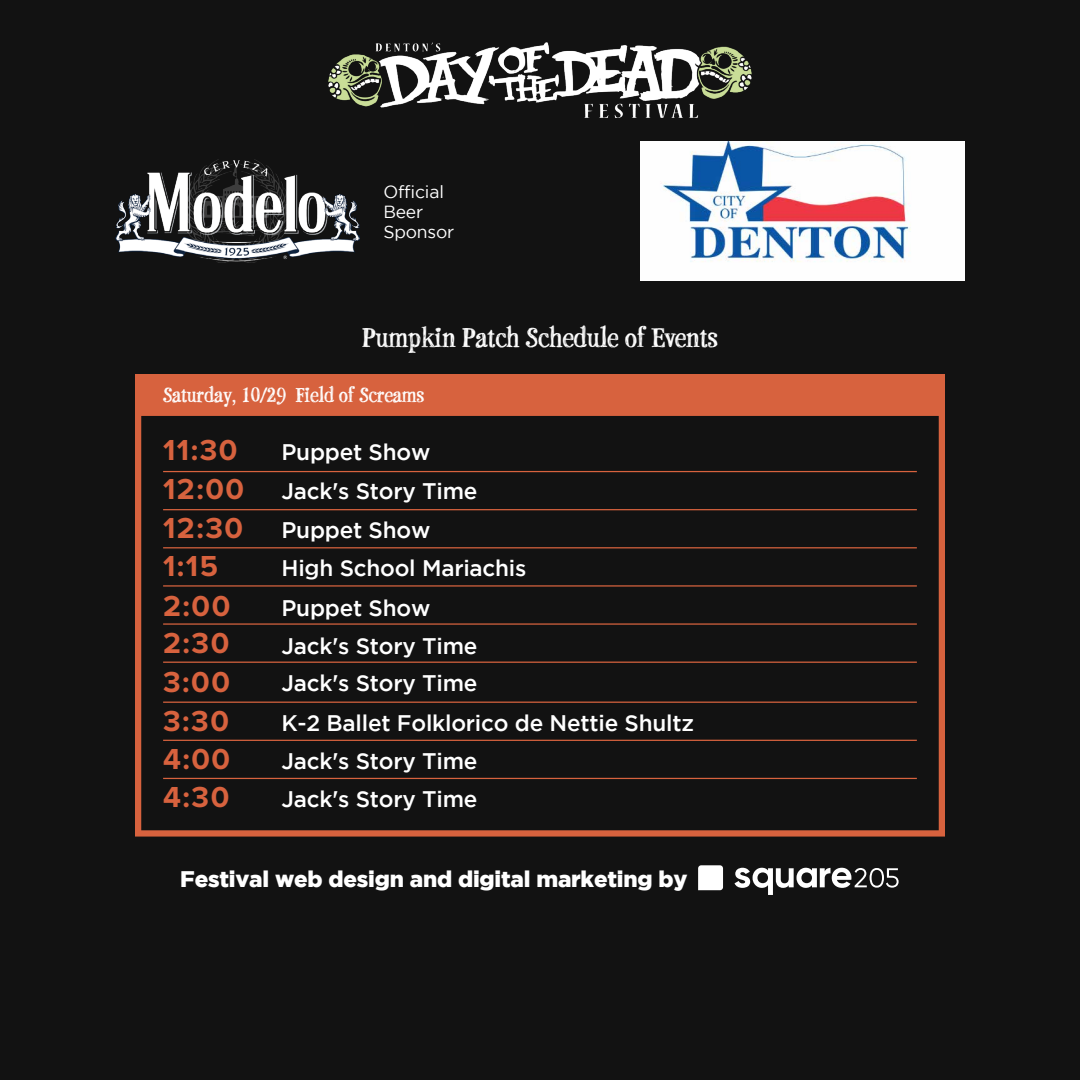
<style>
.page{position:relative;width:1080px;height:1080px;background:#121212}
.page>*{position:absolute;margin:0;border:0;box-sizing:border-box;transform-origin:0 0}
.t1{font:700 30px "Proxima Nova";letter-spacing:.05em;color:#d7623e}
.t2{font:700 30px "P22 Stanyan";letter-spacing:-.01em;color:#fff}
.t3{font:500 22.5px "Gotham";letter-spacing:-.01em;color:#fff}
.t4{font:900 22.5px "Gotham";letter-spacing:-.01em;color:#fff}
.t5{font:700 22.5px "P22 Stanyan";letter-spacing:-.01em;color:#fff}
.t6{font:17.5px/20px "Gotham";letter-spacing:-.01em;color:#fff}
.s1{font-family:"Proxima Nova";font-weight:700;font-size:30px;color:#d7623e}
</style>
<div class="page">
<img style="left:328px;top:42px;width:424px;height:76px">
<svg style="left:135px;top:413px;width:810px;height:424px"></svg>
<div style="left:135px;top:374px;width:810px;height:39px;background:#d7623e"></div>
<hr style="left:163px;top:547px;width:754px;height:1px;background:#d7623e">
<hr style="left:163px;top:585px;width:754px;height:2px;background:#d7623e">
<hr style="left:163px;top:623px;width:754px;height:2px;background:#d7623e">
<hr style="left:163px;top:662px;width:754px;height:1px;background:#d7623e">
<hr style="left:163px;top:702px;width:754px;height:1px;background:#d7623e">
<hr style="left:163px;top:740px;width:754px;height:1px;background:#d7623e">
<hr style="left:163px;top:778px;width:754px;height:1px;background:#d7623e">
<svg style="left:698px;top:865px;width:25px;height:25px"></svg>
<svg style="left:735px;top:868px;width:164px;height:27px"></svg>
<img style="left:115px;top:160px;width:245px;height:102px">
<img style="left:640px;top:142px;width:325px;height:138px">
<p class="t6" style="left:383px;top:181px;width:72px">Official<br>Beer<br>Sponsor</p>
<h1 class="t2" style="left:362px;top:319px;width:357px">Pumpkin Patch Schedule of Events</h1>
<p class="t5" style="left:163px;top:381px;width:263px">Saturday, 10/29 Field of Screams</p>
<h1 class="t1" style="left:163px;top:428px;width:76px">11:30</h1>
<p class="t3" style="left:282px;top:440px;width:150px">Puppet Show</p>
<p class="t3" style="left:163px;top:478px;width:316px"><span class="s1">12:00</span> Jack's Story Time</p>
<h1 class="t1" style="left:163px;top:506px;width:82px">12:30</h1>
<p class="t3" style="left:282px;top:517px;width:150px">Puppet Show</p>
<h1 class="t1" style="left:163px;top:543px;width:56px">1:15</h1>
<p class="t3" style="left:282px;top:555px;width:246px">High School Mariachis</p>
<h1 class="t1" style="left:163px;top:583px;width:69px">2:00</h1>
<p class="t3" style="left:282px;top:595px;width:150px">Puppet Show</p>
<h1 class="t1" style="left:163px;top:621px;width:68px">2:30</h1>
<p class="t3" style="left:282px;top:633px;width:198px">Jack's Story Time</p>
<h1 class="t1" style="left:163px;top:660px;width:68px">3:00</h1>
<p class="t3" style="left:282px;top:670px;width:198px">Jack's Story Time</p>
<h1 class="t1" style="left:163px;top:699px;width:67px">3:30</h1>
<p class="t3" style="left:282px;top:710px;width:414px">K-2 Ballet Folklorico de Nettie Shultz</p>
<h1 class="t1" style="left:163px;top:737px;width:69px">4:00</h1>
<p class="t3" style="left:282px;top:748px;width:198px">Jack's Story Time</p>
<h1 class="t1" style="left:163px;top:774px;width:68px">4:30</h1>
<p class="t3" style="left:282px;top:786px;width:198px">Jack's Story Time</p>
<p class="t4" style="left:180px;top:866px;width:509px">Festival web design and digital marketing by</p>
</div>
